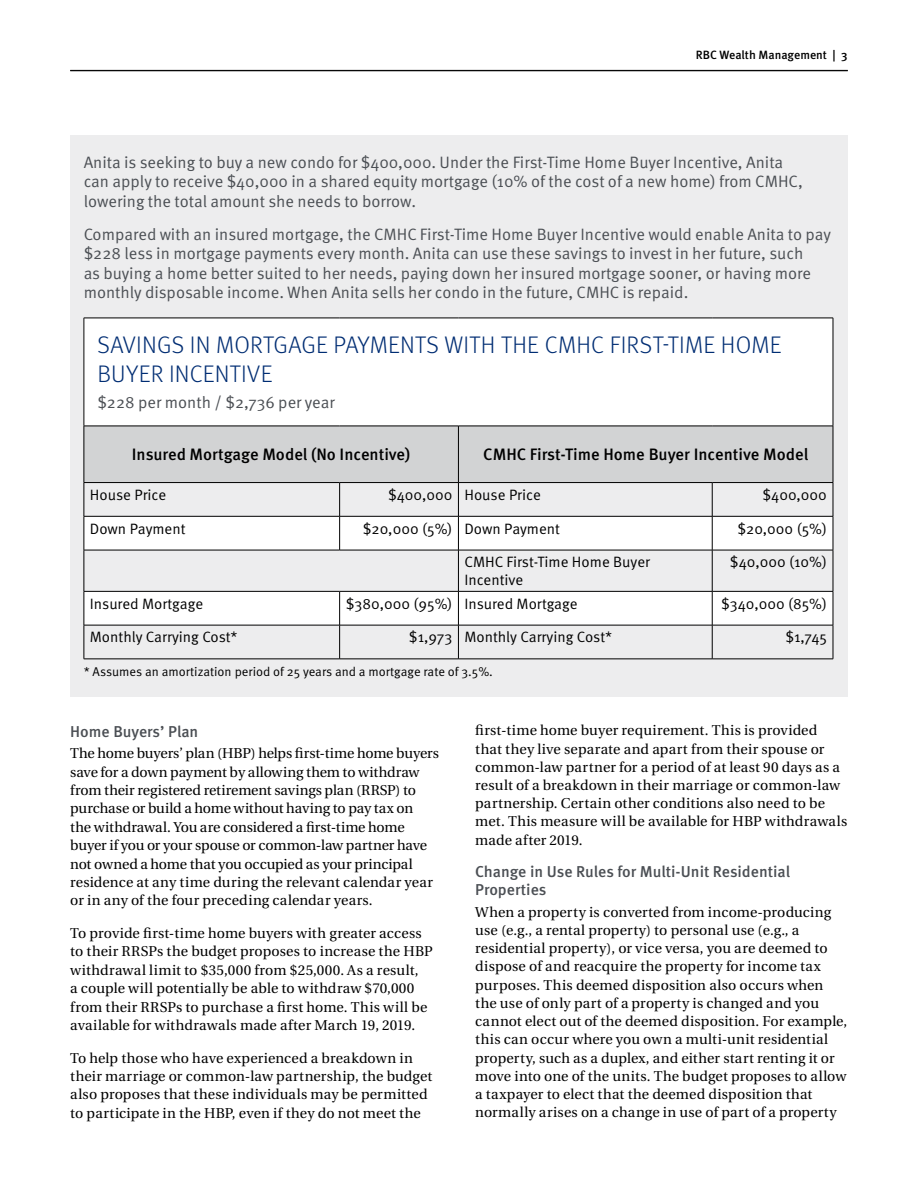
<style>
.page{position:relative;width:918px;height:1188px;background:#fff}
.page>*{position:absolute;margin:0;border:0;box-sizing:border-box;transform-origin:0 0}
.t1{font:300 24px/28.8px "Meta OT";letter-spacing:.01em;color:#002d73}
.t2{font:16.5px/19.5px "Meta OT Norm";color:#4b4f54}
.t3{font:500 16.5px "Meta OT";color:#000}
.t4{font:500 15.75px/18.1px "Meta OT";color:#4b4f54}
.t5{font:15px/18px "Meta OT Norm";color:#000}
.t6{font:14.25px/18.1px "Utopia";letter-spacing:.01em;color:#000}
.t7{font:12.75px "Meta OT Norm";color:#000}
.t8{font:500 12px "Meta OT";color:#000}
</style>
<div class="page">
<hr style="left:70px;top:71px;width:778px;height:1px;background:#000">
<hr style="left:70px;top:70px;width:778px;height:1px;background:#000">
<div style="left:70px;top:135px;width:778px;height:562px;background:#ededee"></div>
<div style="left:84px;top:318px;width:749px;height:108px;background:#fff"></div>
<div style="left:85px;top:427px;width:748px;height:55px;background:#d2d3d4"></div>
<svg style="left:85px;top:483px;width:748px;height:176px"></svg>
<svg style="left:85px;top:517px;width:748px;height:108px;fill:#fff"></svg>
<hr style="left:84px;top:318px;width:256px;height:1px;background:#000">
<hr style="left:84px;top:318px;width:1px;height:108px;background:#000">
<hr style="left:340px;top:318px;width:118px;height:1px;background:#000">
<hr style="left:458px;top:318px;width:254px;height:1px;background:#000">
<hr style="left:712px;top:318px;width:121px;height:1px;background:#000">
<hr style="left:833px;top:318px;width:1px;height:108px;background:#000">
<hr style="left:84px;top:426px;width:256px;height:1px;background:#000">
<hr style="left:84px;top:426px;width:1px;height:56px;background:#000">
<hr style="left:340px;top:426px;width:118px;height:1px;background:#000">
<hr style="left:458px;top:426px;width:254px;height:1px;background:#000">
<hr style="left:458px;top:426px;width:1px;height:56px;background:#000">
<hr style="left:712px;top:426px;width:121px;height:1px;background:#000">
<hr style="left:833px;top:426px;width:1px;height:56px;background:#000">
<hr style="left:84px;top:482px;width:256px;height:1px;background:#000">
<hr style="left:84px;top:483px;width:1px;height:33px;background:#000">
<hr style="left:340px;top:482px;width:118px;height:1px;background:#000">
<hr style="left:339px;top:483px;width:1px;height:33px;background:#000">
<hr style="left:458px;top:482px;width:254px;height:1px;background:#000">
<hr style="left:458px;top:483px;width:1px;height:33px;background:#000">
<hr style="left:712px;top:482px;width:121px;height:1px;background:#000">
<hr style="left:712px;top:483px;width:1px;height:33px;background:#000">
<hr style="left:833px;top:483px;width:1px;height:33px;background:#000">
<hr style="left:84px;top:516px;width:256px;height:1px;background:#000">
<hr style="left:84px;top:516px;width:1px;height:34px;background:#000">
<hr style="left:340px;top:516px;width:118px;height:1px;background:#000">
<hr style="left:339px;top:516px;width:1px;height:34px;background:#000">
<hr style="left:458px;top:516px;width:254px;height:1px;background:#000">
<hr style="left:458px;top:516px;width:1px;height:34px;background:#000">
<hr style="left:712px;top:516px;width:121px;height:1px;background:#000">
<hr style="left:712px;top:516px;width:1px;height:34px;background:#000">
<hr style="left:833px;top:516px;width:1px;height:34px;background:#000">
<hr style="left:84px;top:550px;width:256px;height:1px;background:#000">
<hr style="left:84px;top:550px;width:1px;height:41px;background:#000">
<hr style="left:340px;top:550px;width:118px;height:1px;background:#000">
<hr style="left:458px;top:550px;width:254px;height:1px;background:#000">
<hr style="left:458px;top:550px;width:1px;height:41px;background:#000">
<hr style="left:712px;top:550px;width:121px;height:1px;background:#000">
<hr style="left:712px;top:550px;width:1px;height:41px;background:#000">
<hr style="left:833px;top:550px;width:1px;height:41px;background:#000">
<hr style="left:84px;top:591px;width:256px;height:1px;background:#000">
<hr style="left:84px;top:592px;width:1px;height:33px;background:#000">
<hr style="left:340px;top:591px;width:118px;height:1px;background:#000">
<hr style="left:339px;top:592px;width:1px;height:33px;background:#000">
<hr style="left:458px;top:591px;width:254px;height:1px;background:#000">
<hr style="left:458px;top:592px;width:1px;height:33px;background:#000">
<hr style="left:712px;top:591px;width:121px;height:1px;background:#000">
<hr style="left:712px;top:592px;width:1px;height:33px;background:#000">
<hr style="left:833px;top:592px;width:1px;height:33px;background:#000">
<hr style="left:84px;top:625px;width:256px;height:1px;background:#000">
<hr style="left:84px;top:625px;width:1px;height:34px;background:#000">
<hr style="left:340px;top:625px;width:118px;height:1px;background:#000">
<hr style="left:339px;top:625px;width:1px;height:34px;background:#000">
<hr style="left:458px;top:625px;width:254px;height:1px;background:#000">
<hr style="left:458px;top:625px;width:1px;height:34px;background:#000">
<hr style="left:712px;top:625px;width:121px;height:1px;background:#000">
<hr style="left:712px;top:625px;width:1px;height:34px;background:#000">
<hr style="left:833px;top:625px;width:1px;height:34px;background:#000">
<hr style="left:84px;top:659px;width:256px;height:1px;background:#000">
<hr style="left:340px;top:659px;width:118px;height:1px;background:#000">
<hr style="left:458px;top:659px;width:254px;height:1px;background:#000">
<hr style="left:712px;top:659px;width:121px;height:1px;background:#000">
<p class="t8" style="left:696px;top:47px;width:153px">RBC Wealth Management | 3</p>
<p class="t2" style="left:84px;top:152px;width:721px">Anita is seeking to buy a new condo for $400,000. Under the First-Time Home Buyer Incentive, Anita can apply to receive $40,000 in a shared equity mortgage (10% of the cost of a new home) from CMHC, lowering the total amount she needs to borrow.</p>
<p class="t2" style="left:84px;top:224px;width:749px">Compared with an insured mortgage, the CMHC First-Time Home Buyer Incentive would enable Anita to pay $228 less in mortgage payments every month. Anita can use these savings to invest in her future, such<br>as buying a home better suited to her needs, paying down her insured mortgage sooner, or having more monthly disposable income. When Anita sells her condo in the future, CMHC is repaid.</p>
<h1 class="t1" style="left:98px;top:331px;width:685px">SAVINGS IN MORTGAGE PAYMENTS WITH THE CMHC FIRST-TIME HOME<br>BUYER INCENTIVE</h1>
<p class="t2" style="left:97px;top:393px;width:239px">$228 per month / $2,736 per year</p>
<p class="t3" style="left:132px;top:445px;width:280px">Insured Mortgage Model (No Incentive)</p>
<p class="t3" style="left:483px;top:445px;width:327px">CMHC First-Time Home Buyer Incentive Model</p>
<p class="t5" style="left:90px;top:486px;width:78px">House Price</p>
<p class="t5" style="left:388px;top:486px;width:154px">$400,000 House Price</p>
<p class="t5" style="left:763px;top:486px;width:66px">$400,000</p>
<p class="t5" style="left:90px;top:520px;width:97px">Down Payment</p>
<p class="t5" style="left:363px;top:520px;width:199px">$20,000 (5%) Down Payment</p>
<p class="t5" style="left:737px;top:520px;width:91px">$20,000 (5%)</p>
<p class="t5" style="left:464px;top:553px;width:187px">CMHC First-Time Home Buyer<br>Incentive</p>
<p class="t5" style="left:730px;top:553px;width:98px">$40,000 (10%)</p>
<p class="t5" style="left:90px;top:595px;width:115px">Insured Mortgage</p>
<p class="t5" style="left:346px;top:595px;width:233px">$380,000 (95%) Insured Mortgage</p>
<p class="t5" style="left:721px;top:595px;width:107px">$340,000 (85%)</p>
<p class="t5" style="left:90px;top:628px;width:149px">Monthly Carrying Cost*</p>
<p class="t5" style="left:409px;top:628px;width:205px">$1,973 Monthly Carrying Cost*</p>
<p class="t5" style="left:785px;top:628px;width:43px">$1,745</p>
<p class="t7" style="left:84px;top:664px;width:411px">* Assumes an amortization period of 25 years and a mortgage rate of 3.5%.</p>
<p class="t4" style="left:70px;top:722px;width:130px">Home Buyers’ Plan</p>
<p class="t6" style="left:70px;top:744px;width:370px">The home buyers’ plan (HBP) helps first-time home buyers save for a down payment by allowing them to withdraw from their registered retirement savings plan (RRSP) to purchase or build a home without having to pay tax on<br>the withdrawal. You are considered a first-time home buyer if you or your spouse or common-law partner have not owned a home that you occupied as your principal residence at any time during the relevant calendar year or in any of the four preceding calendar years.</p>
<p class="t6" style="left:70px;top:924px;width:364px">To provide first-time home buyers with greater access to their RRSPs the budget proposes to increase the HBP withdrawal limit to $35,000 from $25,000. As a result,<br>a couple will potentially be able to withdraw $70,000 from their RRSPs to purchase a first home. This will be available for withdrawals made after March 19, 2019.</p>
<p class="t6" style="left:70px;top:1049px;width:364px">To help those who have experienced a breakdown in their marriage or common-law partnership, the budget also proposes that these individuals may be permitted to participate in the HBP, even if they do not meet the</p>
<p class="t6" style="left:475px;top:722px;width:374px">first-time home buyer requirement. This is provided that they live separate and apart from their spouse or common-law partner for a period of at least 90 days as a result of a breakdown in their marriage or common-law partnership. Certain other conditions also need to be met. This measure will be available for HBP withdrawals made after 2019.</p>
<p class="t4" style="left:475px;top:863px;width:316px">Change in Use Rules for Multi-Unit Residential<br>Properties</p>
<p class="t6" style="left:475px;top:903px;width:374px">When a property is converted from income-producing use (e.g., a rental property) to personal use (e.g., a residential property), or vice versa, you are deemed to dispose of and reacquire the property for income tax purposes. This deemed disposition also occurs when the use of only part of a property is changed and you cannot elect out of the deemed disposition. For example, this can occur where you own a multi-unit residential property, such as a duplex, and either start renting it or move into one of the units. The budget proposes to allow a taxpayer to elect that the deemed disposition that normally arises on a change in use of part of a property</p>
</div>
